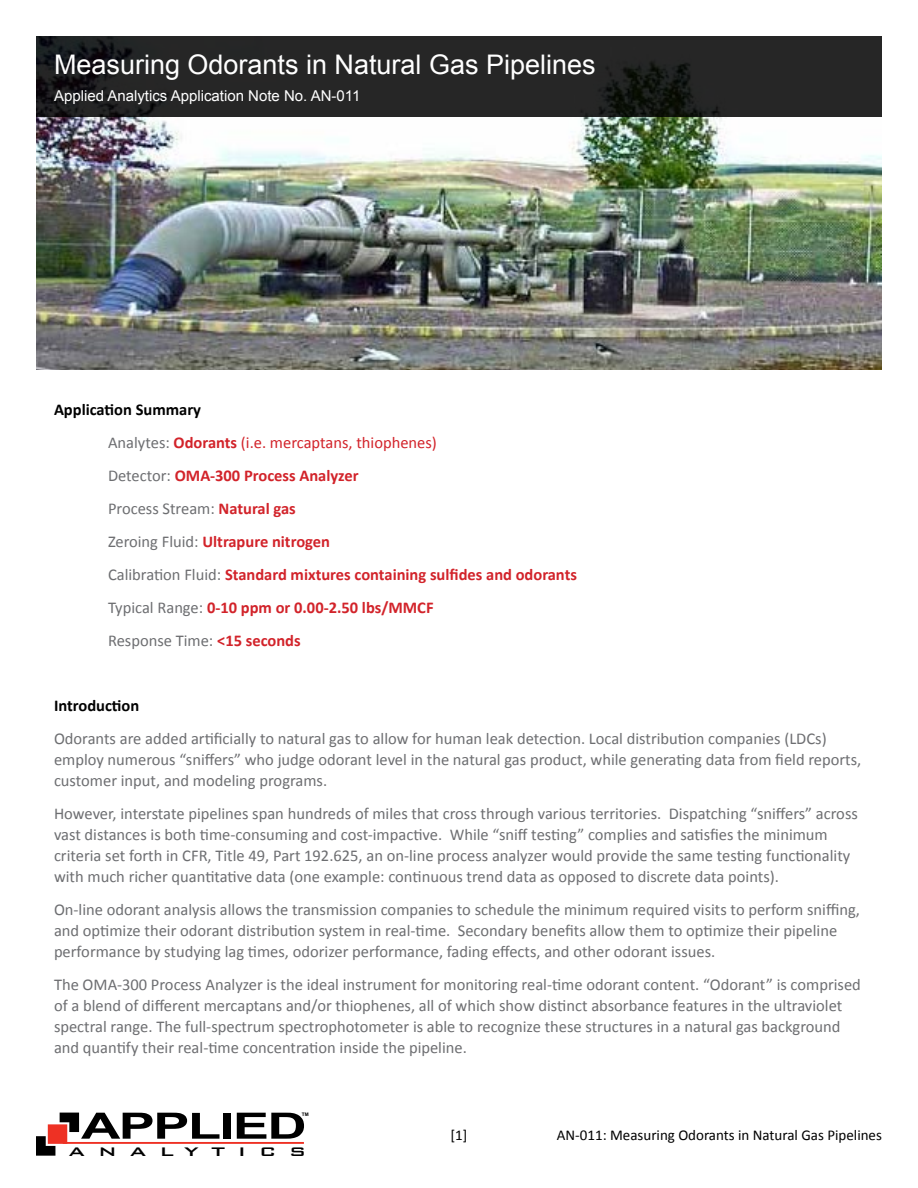
<style>
.page{position:relative;width:918px;height:1188px;background:#fff}
.page>*{position:absolute;margin:0;border:0;box-sizing:border-box;transform-origin:0 0}
.t1{font:700 36.3px "Arial";letter-spacing:-.03em;color:#000;scale:1.5 1}
.t2{font:27px "Arial";color:#fff}
.t3{font:500 16.65px "Bank Gothic BT";letter-spacing:.59em;color:#000;scale:1.31 1}
.t4{font:16.5px/21px "Calibri";color:#6d6e71}
.t5{font:700 16.5px/33px "Calibri";color:#d2232a}
.t6{font:700 16.5px "Calibri";color:#000}
.t7{font:15px "Calibri";color:#000}
.t8{font:15px "Arial";color:#fff}
.t9{font:700 4.8px "Arial";color:#000}
.s1{color:#000}
.s2{font-weight:400;color:#6d6e71}
.s3{font-weight:400}
</style>
<div class="page">
<hr style="left:63px;top:1142px;width:241px;height:2px;background:#ee3124">
<svg style="left:36px;top:1113px;width:43px;height:43px"></svg>
<img style="left:36px;top:117px;width:846px;height:252px">
<svg style="left:36px;top:36px;width:846px;height:81px;background:#232323"></svg>
<h2 class="t2" style="left:54px;top:46px;width:543px">Measuring Odorants in Natural Gas Pipelines</h2>
<p class="t8" style="left:54px;top:86px;width:308px">Applied Analytics Application Note No. AN-011</p>
<p class="t5" style="left:108px;top:393px;width:470px;text-indent:-54px"><span class="s1">Application Summary<br></span><span class="s2">Analytes:</span> Odorants <span class="s3">(i.e. mercaptans, thiophenes)<br></span><span class="s2">Detector:</span> OMA-300 Process Analyzer<br><span class="s2">Process Stream:</span> Natural gas<br><span class="s2">Zeroing Fluid:</span> Ultrapure nitrogen<br><span class="s2">Calibration Fluid:</span> Standard mixtures containing sulfides and odorants <span class="s2">Typical Range:</span> 0-10 ppm or 0.00-2.50 lbs/MMCF<br><span class="s2">Response Time:</span> &lt;15 seconds</p>
<p class="t6" style="left:54px;top:695px;width:87px">Introduction</p>
<p class="t4" style="left:54px;top:728px;width:809px">Odorants are added artificially to natural gas to allow for human leak detection. Local distribution companies (LDCs) employ numerous “sniffers” who judge odorant level in the natural gas product, while generating data from field reports, customer input, and modeling programs.</p>
<p class="t4" style="left:54px;top:803px;width:805px">However, interstate pipelines span hundreds of miles that cross through various territories. Dispatching “sniffers” across vast distances is both time-consuming and cost-impactive. While “sniff testing” complies and satisfies the minimum criteria set forth in CFR, Title 49, Part 192.625, an on-line process analyzer would provide the same testing functionality with much richer quantitative data (one example: continuous trend data as opposed to discrete data points).</p>
<p class="t4" style="left:54px;top:899px;width:808px">On-line odorant analysis allows the transmission companies to schedule the minimum required visits to perform sniffing, and optimize their odorant distribution system in real-time. Secondary benefits allow them to optimize their pipeline performance by studying lag times, odorizer performance, fading effects, and other odorant issues.</p>
<p class="t4" style="left:54px;top:974px;width:808px">The OMA-300 Process Analyzer is the ideal instrument for monitoring real-time odorant content. “Odorant” is comprised of a blend of different mercaptans and/or thiophenes, all of which show distinct absorbance features in the ultraviolet spectral range. The full-spectrum spectrophotometer is able to recognize these structures in a natural gas background and quantify their real-time concentration inside the pipeline.</p>
<p class="t9" style="left:302px;top:1111px;width:8px">TM</p>
<h1 class="t1" style="left:81px;top:1102px;width:152px">APPLIED</h1>
<p class="t3" style="left:69px;top:1142px;width:183px">ANALYTICS</p>
<p class="t7" style="left:451px;top:1125px;width:18px">[1]</p>
<p class="t7" style="left:557px;top:1125px;width:327px">AN-011: Measuring Odorants in Natural Gas Pipelines</p>
</div>
